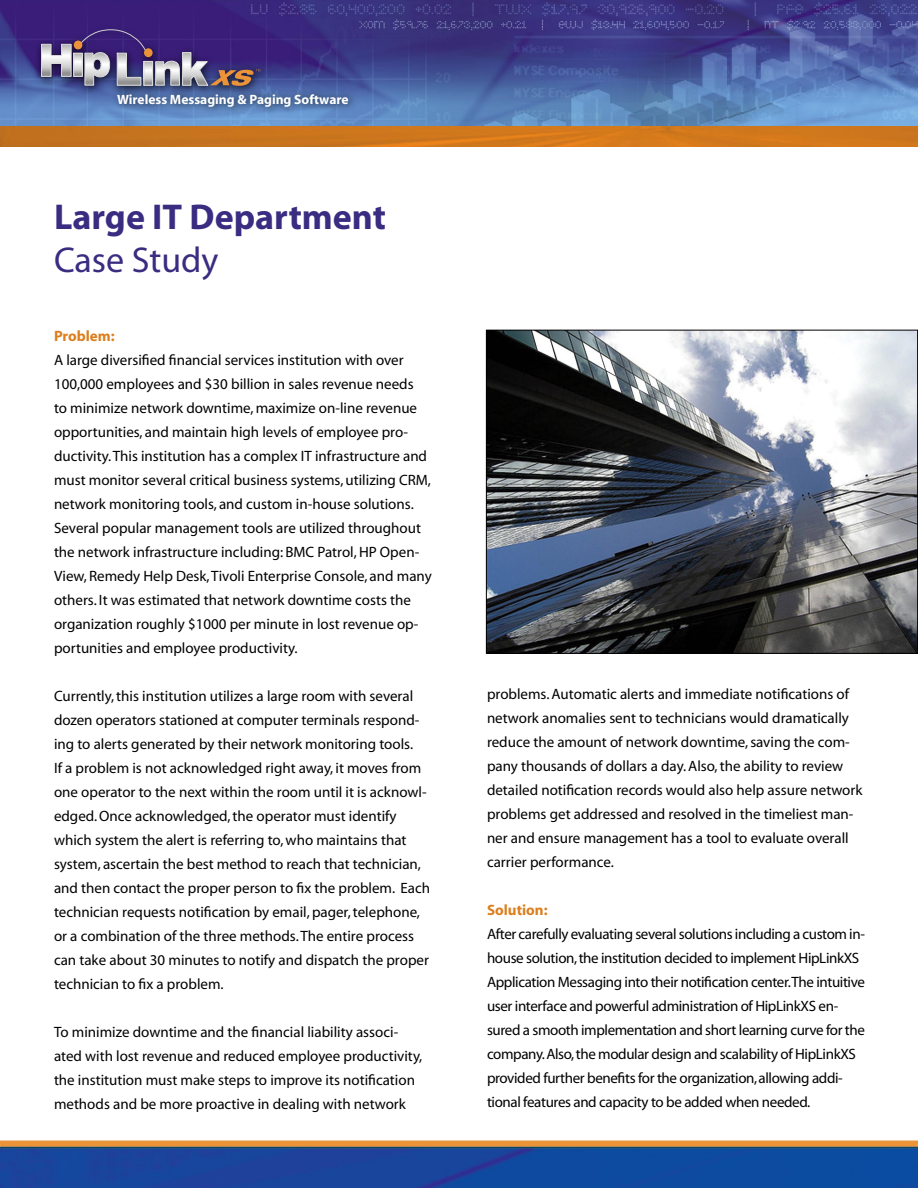
<style>
.page{position:relative;width:918px;height:1188px;background:#fff}
.page>*{position:absolute;margin:0;border:0;box-sizing:border-box;transform-origin:0 0}
.t1{font:700 36px "Myriad";color:#392c81}
.t2{font:36px "Myriad";color:#392c81}
.t3{font:15px/24px "Myriad";color:#000}
.t4{font:15px/24px "Myriad";letter-spacing:-.025em;color:#000}
.t5{font:700 15px "Myriad";color:#dc7e1c}
.t6{font:700 13.5px "Myriad";color:#fff}
</style>
<div class="page">
<img style="left:0;top:0;width:918px;height:146px">
<div style="left:106px;top:85px;width:408px;height:42px;background:#000;opacity:.75"></div>
<img style="left:0;top:1140px;width:918px;height:48px">
<div style="left:35px;top:23px;width:237px;height:72px;background:#000;opacity:.75"></div>
<svg style="left:41px;top:30px;width:219px;height:56px;background:#6b5b8d"></svg>
<img style="left:488px;top:332px;width:428px;height:320px">
<div style="left:486px;top:330px;width:432px;height:324px;border:1px solid #000"></div>
<p class="t6" style="left:117px;top:92px;width:233px">Wireless Messaging &amp; Paging Software</p>
<h1 class="t1" style="left:54px;top:198px;width:334px">Large IT Department</h1>
<h1 class="t2" style="left:54px;top:242px;width:166px">Case Study</h1>
<p class="t5" style="left:54px;top:328px;width:62px">Problem:</p>
<p class="t3" style="left:54px;top:349px;width:379px">A large diversified financial services institution with over 100,000 employees and $30 billion in sales revenue needs<br>to minimize network downtime, maximize on-line revenue opportunities, and maintain high levels of employee pro&shy;ductivity. This institution has a complex IT infrastructure and must monitor several critical business systems, utilizing CRM, network monitoring tools, and custom in-house solutions.<br>Several popular management tools are utilized throughout the network infrastructure including: BMC Patrol, HP Open-View, Remedy Help Desk, Tivoli Enterprise Console, and many others. It was estimated that network downtime costs the organization roughly $1000 per minute in lost revenue op&shy;portunities and employee productivity.</p>
<p class="t3" style="left:54px;top:685px;width:378px">Currently, this institution utilizes a large room with several dozen operators stationed at computer terminals respond&shy;ing to alerts generated by their network monitoring tools.<br>If a problem is not acknowledged right away, it moves from one operator to the next within the room until it is acknowl&shy;edged. Once acknowledged, the operator must identify which system the alert is referring to, who maintains that system, ascertain the best method to reach that technician, and then contact the proper person to fix the problem. Each technician requests notification by email, pager, telephone, or a combination of the three methods. The entire process can take about 30 minutes to notify and dispatch the proper technician to fix a problem.</p>
<p class="t3" style="left:54px;top:1021px;width:370px">To minimize downtime and the financial liability associ&shy;ated with lost revenue and reduced employee productivity, the institution must make steps to improve its notification methods and be more proactive in dealing with network</p>
<p class="t3" style="left:487px;top:683px;width:377px">problems. Automatic alerts and immediate notifications of network anomalies sent to technicians would dramatically reduce the amount of network downtime, saving the com&shy;pany thousands of dollars a day. Also, the ability to review detailed notification records would also help assure network problems get addressed and resolved in the timeliest man&shy;ner and ensure management has a tool to evaluate overall carrier performance.</p>
<p class="t5" style="left:487px;top:902px;width:62px">Solution:</p>
<p class="t4" style="left:487px;top:923px;width:380px">After carefully evaluating several solutions including a custom in&shy;house solution, the institution decided to implement HipLinkXS Application Messaging into their notification center.The intuitive user interface and powerful administration of HipLinkXS en&shy;sured a smooth implementation and short learning curve for the company. Also, the modular design and scalability of HipLinkXS provided further benefits for the organization, allowing addi&shy;tional features and capacity to be added when needed.</p>
</div>
